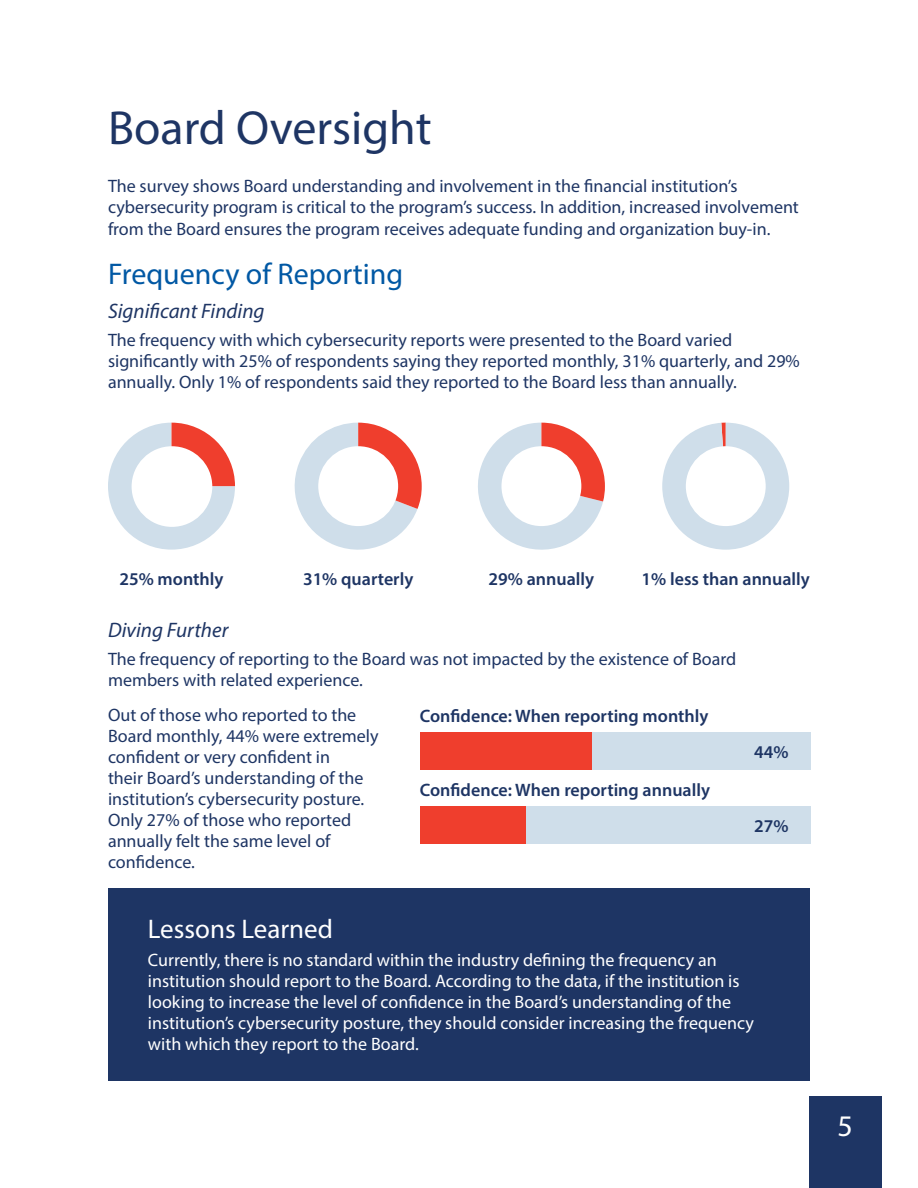
<style>
.page{position:relative;width:918px;height:1188px;background:#fff}
.page>*{position:absolute;margin:0;border:0;box-sizing:border-box;transform-origin:0 0}
.t1{font:48px "Myriad Pro";color:#1e3564}
.t2{font:30px "Myriad Pro";color:#0058a4}
.t3{font:30px "Myriad Pro";color:#fff}
.t4{font:27px "Myriad Pro";color:#fff}
.t5{font:italic 21px "Myriad Pro";color:#1e3564}
.t6{font:18px/21px "Myriad Pro";color:#1e3564}
.t7{font:18px/21px "Myriad Pro";color:#fff}
.t8{font:600 18px "Myriad Pro";color:#1e3564}
</style>
<div class="page">
<div style="left:809px;top:1096px;width:72px;height:92px;background:#1e3564"></div>
<svg style="left:108px;top:423px;width:127px;height:127px"></svg>
<div style="left:132px;top:446px;width:80px;height:81px;background:#fff;border-radius:50%"></div>
<svg style="left:294px;top:423px;width:128px;height:127px"></svg>
<div style="left:318px;top:446px;width:80px;height:80px;background:#fff;border-radius:50%"></div>
<svg style="left:478px;top:423px;width:127px;height:127px"></svg>
<div style="left:501px;top:446px;width:80px;height:80px;background:#fff;border-radius:50%"></div>
<div style="left:662px;top:423px;width:127px;height:127px;background:#cfdeea;border-radius:63px"></div>
<div style="left:686px;top:446px;width:80px;height:80px;background:#fff;border-radius:50%"></div>
<div style="left:108px;top:888px;width:702px;height:193px;background:#1e3564"></div>
<div style="left:592px;top:732px;width:219px;height:38px;background:#cfdeea"></div>
<div style="left:420px;top:732px;width:172px;height:38px;background:#ef3e2d"></div>
<div style="left:525px;top:806px;width:286px;height:38px;background:#cfdeea"></div>
<div style="left:420px;top:806px;width:105px;height:38px;background:#ef3e2d"></div>
<h1 class="t1" style="left:108px;top:98px;width:325px">Board Oversight</h1>
<p class="t6" style="left:108px;top:175px;width:692px">The survey shows Board understanding and involvement in the financial institution’s cybersecurity program is critical to the program’s success. In addition, increased involvement from the Board ensures the program receives adequate funding and organization buy-in.</p>
<h2 class="t2" style="left:108px;top:256px;width:297px">Frequency of Reporting</h2>
<p class="t5" style="left:108px;top:298px;width:158px">Significant Finding</p>
<p class="t6" style="left:108px;top:329px;width:693px">The frequency with which cybersecurity reports were presented to the Board varied significantly with 25% of respondents saying they reported monthly, 31% quarterly, and 29% annually. Only 1% of respondents said they reported to the Board less than annually.</p>
<p class="t8" style="left:120px;top:567px;width:106px">25% monthly</p>
<p class="t8" style="left:303px;top:567px;width:112px">31% quarterly</p>
<p class="t8" style="left:489px;top:567px;width:107px">29% annually</p>
<p class="t8" style="left:642px;top:567px;width:170px">1% less than annually</p>
<p class="t5" style="left:108px;top:617px;width:122px">Diving Further</p>
<p class="t6" style="left:108px;top:648px;width:630px">The frequency of reporting to the Board was not impacted by the existence of Board members with related experience.</p>
<p class="t6" style="left:108px;top:704px;width:272px">Out of those who reported to the<br>Board monthly, 44% were extremely confident or very confident in<br>their Board’s understanding of the institution’s cybersecurity posture.<br>Only 27% of those who reported annually felt the same level of confidence.</p>
<p class="t8" style="left:420px;top:704px;width:290px">Confidence: When reporting monthly</p>
<p class="t8" style="left:420px;top:778px;width:292px">Confidence: When reporting annually</p>
<p class="t8" style="left:754px;top:740px;width:36px">44%</p>
<p class="t8" style="left:754px;top:814px;width:36px">27%</p>
<h3 class="t4" style="left:148px;top:912px;width:187px">Lessons Learned</h3>
<p class="t7" style="left:148px;top:949px;width:608px">Currently, there is no standard within the industry defining the frequency an institution should report to the Board. According to the data, if the institution is looking to increase the level of confidence in the Board’s understanding of the institution’s cybersecurity posture, they should consider increasing the frequency with which they report to the Board.</p>
<h2 class="t3" style="left:837px;top:1108px;width:17px">5</h2>
</div>
